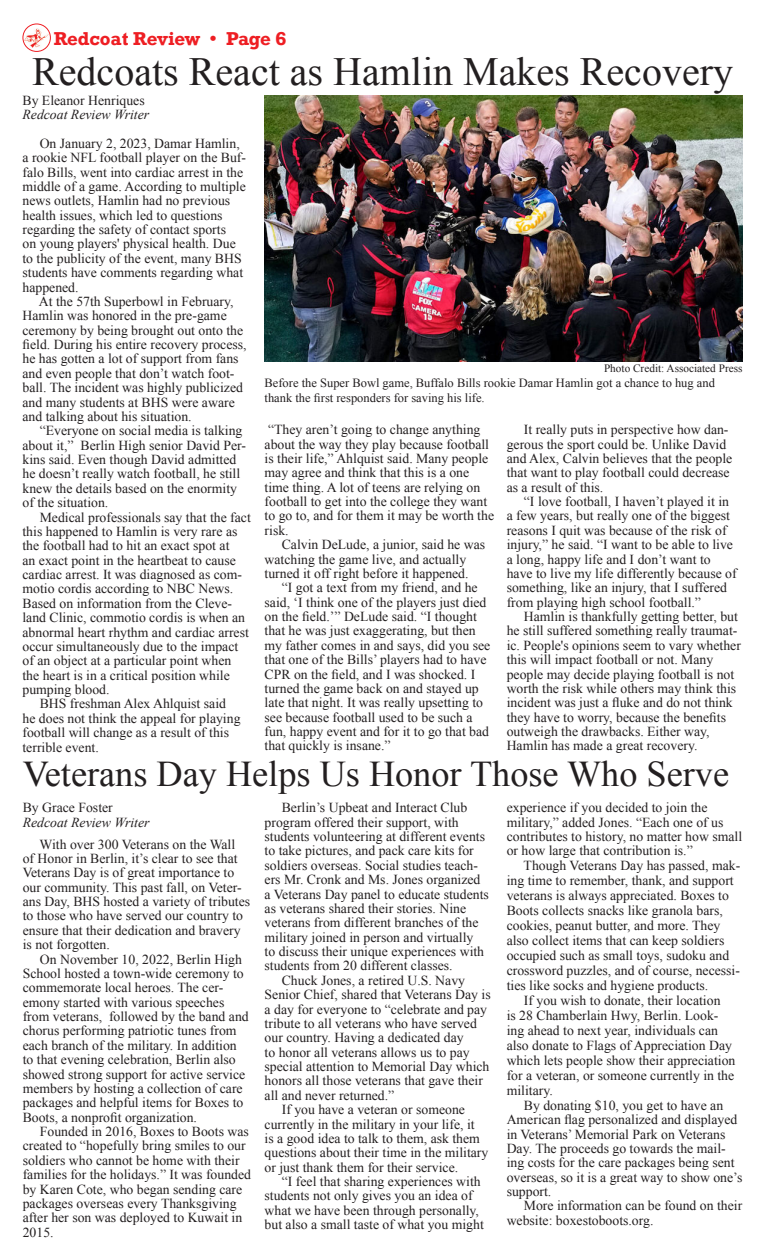
<style>
.page{position:relative;width:765px;height:1260px;background:#fff}
.page>*{position:absolute;margin:0;border:0;box-sizing:border-box;transform-origin:0 0}
.t1{font:40px "Times New Roman";color:#231f20}
.t2{font:36.25px "Times New Roman";color:#231f20}
.t3{font:700 17.5px "Rockwell";letter-spacing:-.02em;color:#ee1e23}
.t4{font:13.75px/14.4px "Times New Roman";color:#231f20}
.t5{font:italic 13.75px "Times New Roman";color:#231f20}
.t6{font:12.5px/15px "Times New Roman";color:#231f20}
.t7{font:11.25px "Times New Roman";color:#231f20}
</style>
<div class="page">
<img style="left:24px;top:29px;width:25px;height:19px">
<div style="left:23px;top:24px;width:28px;height:28px;border:1px solid #ee1e23;border-radius:50%"></div>
<img style="left:265px;top:95px;width:477px;height:267px">
<p class="t3" style="left:54px;top:27px;width:234px">Redcoat Review • Page 6</p>
<p class="t1" style="left:32px;top:45px;width:702px">Redcoats React as Hamlin Makes Recovery</p>
<p class="t4" style="left:22px;top:93px;width:124px">By Eleanor Henriques</p>
<p class="t5" style="left:22px;top:105px;width:128px">Redcoat Review Writer</p>
<p class="t4" style="left:22px;top:136px;width:225px;text-indent:17px">On January 2, 2023, Damar Hamlin, a rookie NFL football player on the Buf&shy;falo Bills, went into cardiac arrest in the middle of a game. According to multiple news outlets, Hamlin had no previous health issues, which led to questions regarding the safety of contact sports<br>on young players' physical health. Due to the publicity of the event, many BHS students have comments regarding what happened.</p>
<p class="t4" style="left:22px;top:294px;width:226px;text-indent:16px">At the 57th Superbowl in February, Hamlin was honored in the pre-game ceremony by being brought out onto the field. During his entire recovery process, he has gotten a lot of support from fans and even people that don’t watch foot&shy;ball. The incident was highly publicized and many students at BHS were aware and talking about his situation.</p>
<p class="t4" style="left:22px;top:423px;width:225px;text-indent:17px">“Everyone on social media is talking about it,” Berlin High senior David Per&shy;kins said. Even though David admitted he doesn’t really watch football, he still knew the details based on the enormity of the situation.</p>
<p class="t4" style="left:22px;top:510px;width:230px;text-indent:17px">Medical professionals say that the fact this happened to Hamlin is very rare as the football had to hit an exact spot at<br>an exact point in the heartbeat to cause cardiac arrest. It was diagnosed as com&shy;motio cordis according to NBC News.<br>Based on information from the Cleve&shy;land Clinic, commotio cordis is when an abnormal heart rhythm and cardiac arrest occur simultaneously due to the impact of an object at a particular point when the heart is in a critical position while pumping blood.</p>
<p class="t4" style="left:22px;top:696px;width:220px;text-indent:17px">BHS freshman Alex Ahlquist said he does not think the appeal for playing football will change as a result of this terrible event.</p>
<p class="t7" style="left:604px;top:360px;width:140px">Photo Credit: Associated Press</p>
<p class="t6" style="left:265px;top:375px;width:452px">Before the Super Bowl game, Buffalo Bills rookie Damar Hamlin got a chance to hug and thank the first responders for saving his life.</p>
<p class="t4" style="left:265px;top:422px;width:231px">“They aren’t going to change anything about the way they play because football is their life,” Ahlquist said. Many people may agree and think that this is a one time thing. A lot of teens are relying on football to get into the college they want to go to, and for them it may be worth the risk.</p>
<p class="t4" style="left:265px;top:537px;width:222px;text-indent:17px">Calvin DeLude, a junior, said he was watching the game live, and actually turned it off right before it happened.</p>
<p class="t4" style="left:265px;top:580px;width:227px;text-indent:17px">“I got a text from my friend, and he said, ‘I think one of the players just died on the field.’” DeLude said. “I thought that he was just exaggerating, but then my father comes in and says, did you see that one of the Bills’ players had to have CPR on the field, and I was shocked. I turned the game back on and stayed up late that night. It was really upsetting to see because football used to be such a fun, happy event and for it to go that bad that quickly is insane.”</p>
<p class="t4" style="left:507px;top:422px;width:227px;text-indent:17px">It really puts in perspective how dan&shy;gerous the sport could be. Unlike David and Alex, Calvin believes that the people that want to play football could decrease as a result of this.</p>
<p class="t4" style="left:507px;top:494px;width:231px;text-indent:17px">“I love football, I haven’t played it in a few years, but really one of the biggest reasons I quit was because of the risk of injury,” he said. “I want to be able to live a long, happy life and I don’t want to have to live my life differently because of something, like an injury, that I suffered from playing high school football.”</p>
<p class="t4" style="left:507px;top:609px;width:236px;text-indent:17px">Hamlin is thankfully getting better, but he still suffered something really traumat&shy;ic. People's opinions seem to vary whether this will impact football or not. Many people may decide playing football is not worth the risk while others may think this incident was just a fluke and do not think they have to worry, because the benefits outweigh the drawbacks. Either way, Hamlin has made a great recovery.</p>
<p class="t2" style="left:23px;top:749px;width:708px">Veterans Day Helps Us Honor Those Who Serve</p>
<p class="t4" style="left:23px;top:800px;width:92px">By Grace Foster</p>
<p class="t5" style="left:23px;top:813px;width:128px">Redcoat Review Writer</p>
<p class="t4" style="left:23px;top:837px;width:229px;text-indent:17px">With over 300 Veterans on the Wall<br>of Honor in Berlin, it’s clear to see that Veterans Day is of great importance to our community. This past fall, on Veter&shy;ans Day, BHS hosted a variety of tributes to those who have served our country to ensure that their dedication and bravery is not forgotten.</p>
<p class="t4" style="left:23px;top:952px;width:228px;text-indent:17px">On November 10, 2022, Berlin High School hosted a town-wide ceremony to commemorate local heroes. The cer&shy;emony started with various speeches from veterans, followed by the band and chorus performing patriotic tunes from each branch of the military. In addition to that evening celebration, Berlin also showed strong support for active service members by hosting a collection of care packages and helpful items for Boxes to Boots, a nonprofit organization.</p>
<p class="t4" style="left:23px;top:1124px;width:230px;text-indent:17px">Founded in 2016, Boxes to Boots was created to “hopefully bring smiles to our soldiers who cannot be home with their families for the holidays.” It was founded by Karen Cote, who began sending care packages overseas every Thanksgiving after her son was deployed to Kuwait in 2015.</p>
<p class="t4" style="left:265px;top:800px;width:226px;text-indent:17px">Berlin’s Upbeat and Interact Club program offered their support, with students volunteering at different events to take pictures, and pack care kits for soldiers overseas. Social studies teach&shy;ers Mr. Cronk and Ms. Jones organized a Veterans Day panel to educate students as veterans shared their stories. Nine veterans from different branches of the military joined in person and virtually<br>to discuss their unique experiences with students from 20 different classes.</p>
<p class="t4" style="left:265px;top:973px;width:228px;text-indent:17px">Chuck Jones, a retired U.S. Navy Senior Chief, shared that Veterans Day is a day for everyone to “celebrate and pay tribute to all veterans who have served our country. Having a dedicated day<br>to honor all veterans allows us to pay special attention to Memorial Day which honors all those veterans that gave their all and never returned.”</p>
<p class="t4" style="left:265px;top:1102px;width:225px;text-indent:17px">If you have a veteran or someone currently in the military in your life, it<br>is a good idea to talk to them, ask them questions about their time in the military or just thank them for their service.</p>
<p class="t4" style="left:265px;top:1174px;width:221px;text-indent:17px">“I feel that sharing experiences with students not only gives you an idea of what we have been through personally, but also a small taste of what you might</p>
<p class="t4" style="left:507px;top:800px;width:237px">experience if you decided to join the military,” added Jones. “Each one of us contributes to history, no matter how small or how large that contribution is.”</p>
<p class="t4" style="left:507px;top:858px;width:235px;line-height:15px;text-indent:17px">Though Veterans Day has passed, mak&shy;ing time to remember, thank, and support veterans is always appreciated. Boxes to Boots collects snacks like granola bars, cookies, peanut butter, and more. They also collect items that can keep soldiers occupied such as small toys, sudoku and crossword puzzles, and of course, necessi&shy;ties like socks and hygiene products.</p>
<p class="t4" style="left:507px;top:993px;width:230px;line-height:15px;text-indent:17px">If you wish to donate, their location<br>is 28 Chamberlain Hwy, Berlin. Look&shy;ing ahead to next year, individuals can also donate to Flags of Appreciation Day which lets people show their appreciation for a veteran, or someone currently in the military.</p>
<p class="t4" style="left:507px;top:1098px;width:237px;text-indent:17px">By donating $10, you get to have an American flag personalized and displayed in Veterans’ Memorial Park on Veterans Day. The proceeds go towards the mail&shy;ing costs for the care packages being sent overseas, so it is a great way to show one’s support.</p>
<p class="t4" style="left:507px;top:1198px;width:237px;text-indent:17px">More information can be found on their website: boxestoboots.org.</p>
</div>
